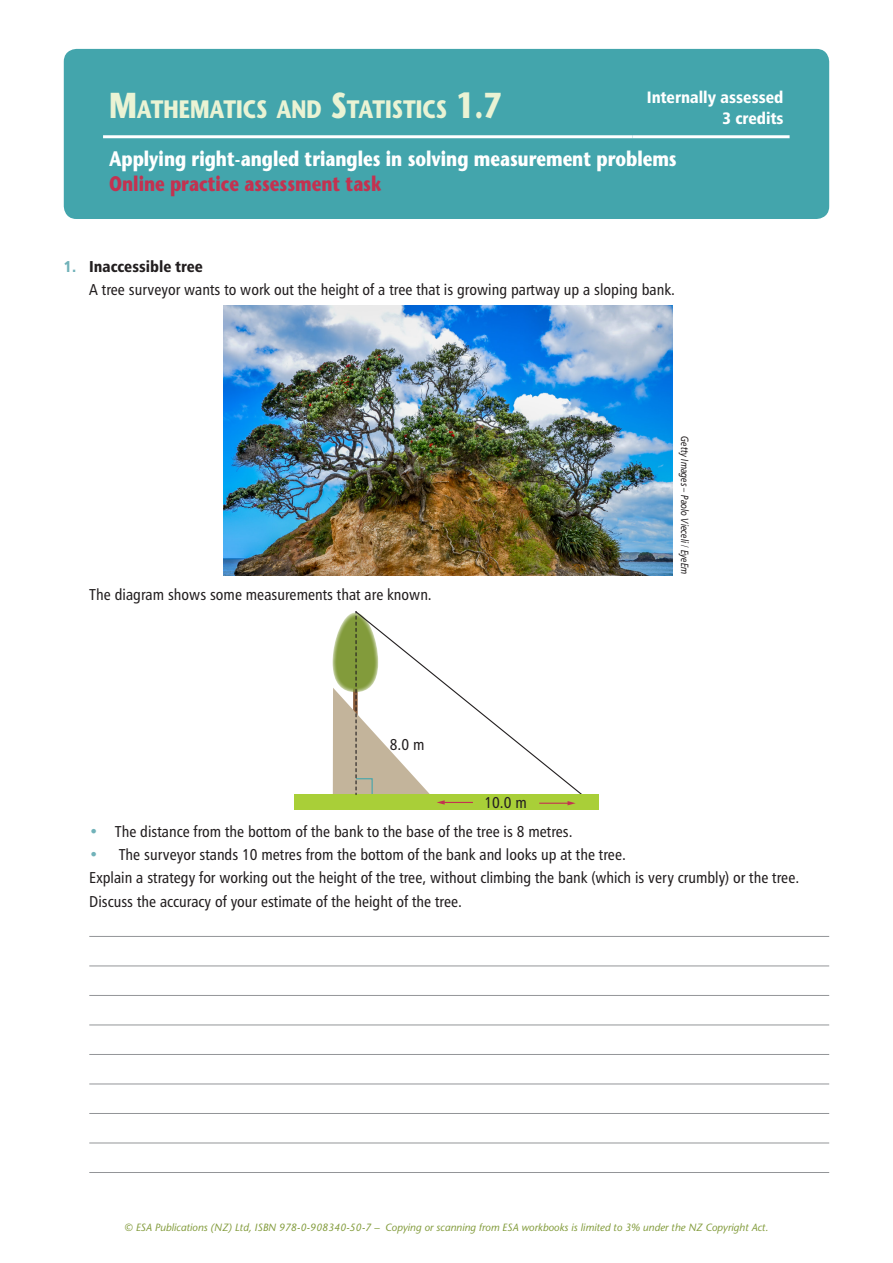
<style>
.page{position:relative;width:893px;height:1263px;background:#fff}
.page>*{position:absolute;margin:0;border:0;box-sizing:border-box;transform-origin:0 0}
.y_Chap_beginning{font:700 25.2px "Stone Sans";color:#eaf3d4;scale:.8 1}
.y_Chap_beginning-2{font:700 21px "Stone Sans";color:#fff;scale:.8 1}
.y_Chap_beginning-3{font:700 21px "Stone Sans";color:#c33250;scale:.8 1}
.y_Chap_beginning-4{font:16.5px/21px "Humanist 777 BT Black Condensed B";color:#fff;text-align:right}
.Bullet_Question_te{font:15.75px "Humanist 777 BT Roman Condensed B";color:#231f20}
.Bullet_Question_te-2{font:15.75px "Humanist 777 BT Black Condensed B";color:#231f20}
.t1{font:italic 10.5px "Stone Sans";color:#829b3b}
.Source{font:italic condensed 10.5px "Humanist 777 BT";color:#231f20}
.s1{font-size:36px}
.s2{color:#71b2b9}
.s3{font-family:"Humanist 777 BT Black Condensed B";color:#71b2b9}
</style>
<div class="page">
<div style="left:64px;top:49px;width:765px;height:170px;background:#43a5ac;border-radius:13px"></div>
<hr style="left:103px;top:135px;width:529px;height:3px;background:#fff">
<hr style="left:632px;top:135px;width:158px;height:3px;background:#fff">
<hr style="left:89px;top:936px;width:740px;height:1px;background:#939598">
<hr style="left:89px;top:965px;width:740px;height:1px;background:#939598">
<hr style="left:89px;top:995px;width:740px;height:1px;background:#939598">
<hr style="left:89px;top:1024px;width:740px;height:1px;background:#939598">
<hr style="left:89px;top:1054px;width:740px;height:1px;background:#939598">
<hr style="left:89px;top:1083px;width:740px;height:1px;background:#939598">
<hr style="left:89px;top:1113px;width:740px;height:1px;background:#939598">
<hr style="left:89px;top:1142px;width:740px;height:1px;background:#939598">
<hr style="left:89px;top:1172px;width:740px;height:1px;background:#939598">
<img style="left:223px;top:306px;width:449px;height:269px">
<div style="left:294px;top:794px;width:304px;height:16px;background:#a9cf38"></div>
<svg style="left:333px;top:611px;width:249px;height:194px"></svg>
<p class="y_Chap_beginning" style="left:109px;top:94px;width:492px"><span class="s1">M</span>ATHEMATICS AND <span class="s1">S</span>TATISTICS <span class="s1">1.7</span></p>
<p class="y_Chap_beginning-4" style="left:647px;top:86px;width:138px">Internally assessed<br>3 credits</p>
<p class="y_Chap_beginning-2" style="left:109px;top:146px;width:711px">Applying right-angled triangles in solving measurement problems</p>
<p class="y_Chap_beginning-3" style="left:109px;top:171px;width:342px">Online practice assessment task</p>
<p class="Bullet_Question_te-2" style="left:64px;top:257px;width:141px"><span class="s2">1.</span> Inaccessible tree</p>
<p class="Bullet_Question_te" style="left:89px;top:280px;width:587px">A tree surveyor wants to work out the height of a tree that is growing partway up a sloping bank.</p>
<p class="Bullet_Question_te" style="left:89px;top:585px;width:344px">The diagram shows some measurements that are known.</p>
<p class="Bullet_Question_te" style="left:390px;top:734px;width:36px">8.0 m</p>
<p class="Source" style="left:691px;top:436px;width:140px;rotate:90deg">Getty Images – Paolo Vieceli / EyeEm</p>
<p class="Bullet_Question_te" style="left:484px;top:793px;width:44px">10.0 m</p>
<p class="Bullet_Question_te" style="left:89px;top:822px;width:485px"><span class="s3">•</span> The distance from the bottom of the bank to the base of the tree is 8 metres.</p>
<p class="Bullet_Question_te" style="left:89px;top:845px;width:538px"><span class="s3">•</span> The surveyor stands 10 metres from the bottom of the bank and looks up at the tree.</p>
<p class="Bullet_Question_te" style="left:89px;top:868px;width:711px">Explain a strategy for working out the height of the tree, without climbing the bank (which is very crumbly) or the tree.</p>
<p class="Bullet_Question_te" style="left:89px;top:891px;width:374px">Discuss the accuracy of your estimate of the height of the tree.</p>
<p class="t1" style="left:125px;top:1221px;width:645px">© ESA Publications (NZ) Ltd, ISBN 978-0-908340-50-7 – Copying or scanning from ESA workbooks is limited to 3% under the NZ Copyright Act.</p>
</div>
